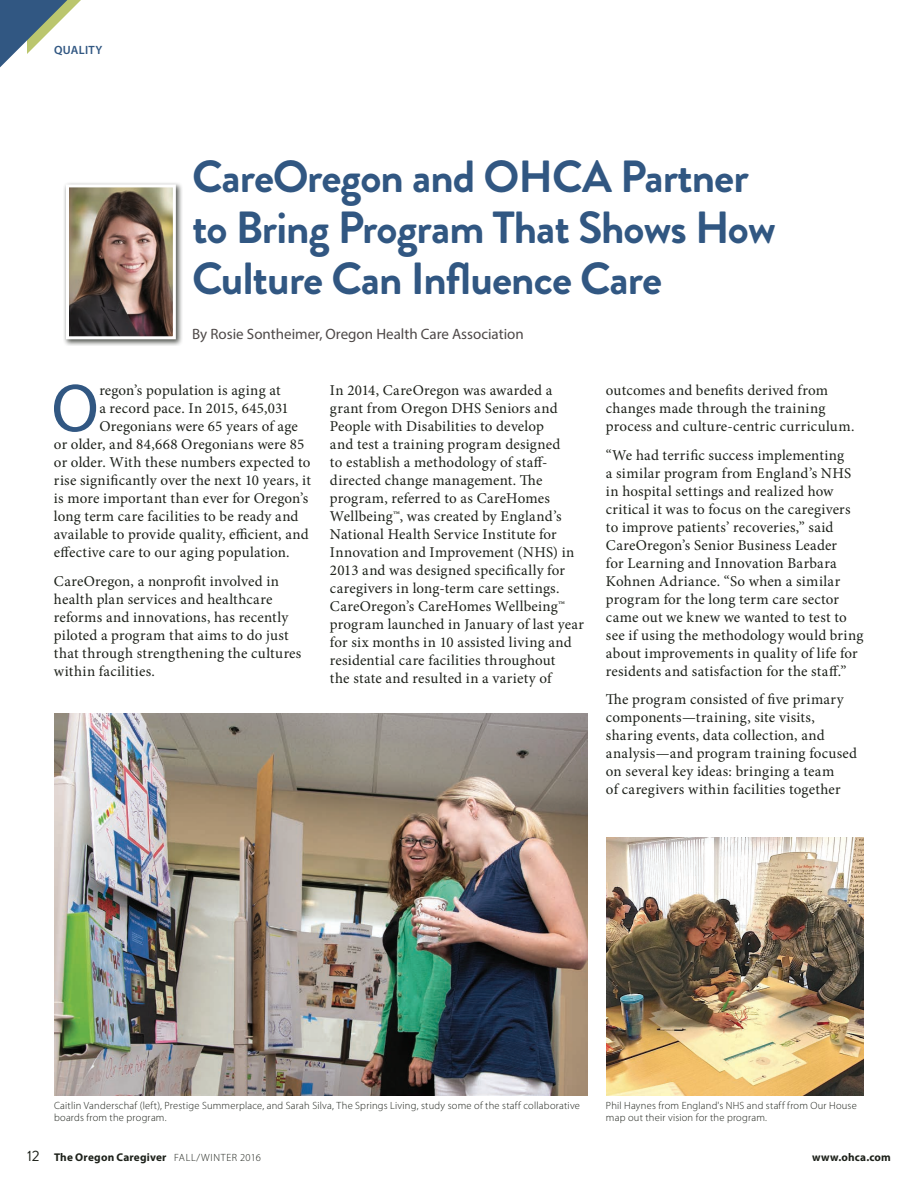
<style>
.page{position:relative;width:918px;height:1188px;background:#fff}
.page>*{position:absolute;margin:0;border:0;box-sizing:border-box;transform-origin:0 0}
.t1{font:68.4px "Myriad Pro";color:#315782}
.t2{font:700 45px/51px "Brandon Grotesque";color:#315782}
.t3{font:15px/18px "Minion Pro";letter-spacing:.015em;color:#1d211a}
.t4{font:15px "Myriad Pro";color:#4e4948}
.t5{font:600 12px "Myriad Pro";letter-spacing:.03em;color:#315782}
.t6{font:700 11.25px "Myriad Pro";letter-spacing:.015em;color:#1d211a}
.t7{font:300 10.5px/12px "Myriad Pro";letter-spacing:.02em;color:#1d211a}
.s1{font-family:"Brandon Grotesque";font-weight:400;font-size:15px}
.s2{font-weight:300;font-size:10.5px}
</style>
<div class="page">
<svg style="left:0;top:0;width:81px;height:68px"></svg>
<img style="left:54px;top:714px;width:534px;height:382px">
<img style="left:606px;top:838px;width:258px;height:258px">
<div style="left:63px;top:182px;width:120px;height:164px;background:#1d211a;opacity:.75"></div>
<img style="left:70px;top:188px;width:102px;height:147px">
<div style="left:66px;top:184px;width:110px;height:155px;border:3px solid #fff"></div>
<p class="t5" style="left:54px;top:42px;width:50px">quality</p>
<h2 class="t2" style="left:192px;top:152px;width:325px">CareOregon and OHCA</h2>
<h2 class="t2" style="left:192px;top:152px;width:585px;text-indent:428px">Partner to Bring Program That Shows H ow<br>Culture Can I nfluence Care</h2>
<p class="t4" style="left:192px;top:325px;width:333px">By Rosie Sontheimer, Oregon Health Care Association</p>
<h1 class="t1" style="left:52px;top:366px;width:49px">O</h1>
<p class="t3" style="left:99px;top:381px;width:183px">regon’s population is aging at</p>
<p class="t3" style="left:99px;top:399px;width:191px">a record pace. In 2015, 645,031</p>
<p class="t3" style="left:99px;top:417px;width:200px">Oregonians were 65 years of age</p>
<p class="t3" style="left:54px;top:435px;width:252px">or older, and 84,668 Oregonians were 85</p>
<p class="t3" style="left:54px;top:453px;width:258px">or older. With these numbers expected to</p>
<p class="t3" style="left:54px;top:471px;width:258px">rise significantly over the next 10 years, it</p>
<p class="t3" style="left:54px;top:489px;width:256px">is more important than ever for Oregon’s</p>
<p class="t3" style="left:54px;top:507px;width:246px">long term care facilities to be ready and</p>
<p class="t3" style="left:54px;top:525px;width:256px">available to provide quality, efficient, and</p>
<p class="t3" style="left:54px;top:543px;width:237px">effective care to our aging population.</p>
<p class="t3" style="left:54px;top:572px;width:249px">CareOregon, a nonprofit involved in health plan services and healthcare reforms and innovations, has recently piloted a program that aims to do just that through strengthening the cultures within facilities.</p>
<p class="t3" style="left:330px;top:381px;width:256px">In 2014, CareOregon was awarded a grant from Oregon DHS Seniors and People with Disabilities to develop<br>and test a training program designed<br>to establish a methodology of staff&shy;directed change management. The program, referred to as CareHomes Wellbeing™, was created by England’s National Health Service Institute for Innovation and Improvement (NHS) in 2013 and was designed specifically for caregivers in long-term care settings.<br>CareOregon’s CareHomes Wellbeing™ program launched in January of last year for six months in 10 assisted living and residential care facilities throughout<br>the state and resulted in a variety of</p>
<p class="t3" style="left:606px;top:381px;width:250px">outcomes and benefits derived from changes made through the training process and culture-centric curriculum.</p>
<p class="t3" style="left:606px;top:446px;width:259px">“We had terrific success implementing<br>a similar program from England’s NHS in hospital settings and realized how critical it was to focus on the caregivers to improve patients’ recoveries,” said CareOregon’s Senior Business Leader<br>for Learning and Innovation Barbara Kohnen Adriance. “So when a similar program for the long term care sector came out we knew we wanted to test to see if using the methodology would bring about improvements in quality of life for residents and satisfaction for the staff.”</p>
<p class="t3" style="left:606px;top:690px;width:253px">The program consisted of five primary components—training, site visits, sharing events, data collection, and analysis—and program training focused on several key ideas: bringing a team<br>of caregivers within facilities together</p>
<p class="t7" style="left:54px;top:1100px;width:527px">Caitlin Vanderschaf (left), Prestige Summerplace, and Sarah Silva, The Springs Living, study some of the staff collaborative boards from the program.</p>
<p class="t7" style="left:606px;top:1100px;width:252px">Phil Haynes from England's NHS and staff from Our House map out their vision for the program.</p>
<p class="t6" style="left:27px;top:1150px;width:235px"><span class="s1">12</span> The Oregon Caregiver <span class="s2">Fall/Wint er 2016</span></p>
<p class="t6" style="left:812px;top:1150px;width:80px">www.ohca.com</p>
</div>
